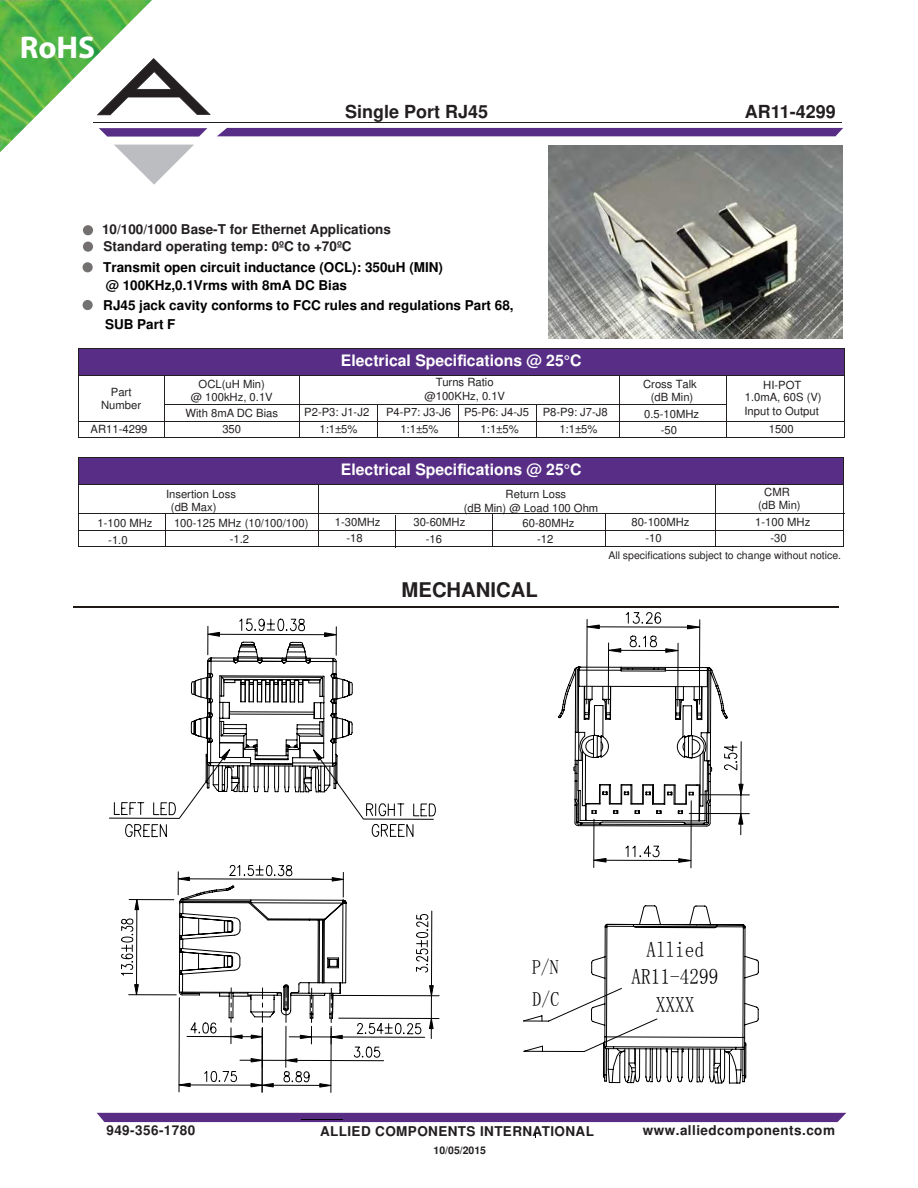
<style>
.page{position:relative;width:918px;height:1188px;background:#fff}
.page>*{position:absolute;margin:0;border:0;box-sizing:border-box;transform-origin:0 0}
.t1{font:700 31.5px "Myriad Pro";color:#fff}
.t2{font:21.6px/28.7px "Sim Sun";letter-spacing:.005em;color:#000;text-align:center;scale:.89 1}
.t3{font:700 20.25px "Arial";color:#231f20}
.t4{font:20.1px/32.2px "Sim Sun";color:#000;scale:.89 1}
.t5{font:700 18px "Arial";color:#231f20}
.t6{font:700 15.75px "Arial";color:#fff}
.t7{font:700 13.5px "Arial";color:#000}
.t8{font:700 13.5px "Arial";color:#231f20}
.t9{font:700 13.5px "Arial";letter-spacing:.03em;color:#221e1f}
.t10{font:11.25px/13.5px "Arial";color:#231f20;text-align:center}
.t11{font:10.5px "Arial";color:#231f20}
.t12{font:700 10.5px "Arial";color:#231f20}
</style>
<div class="page">
<hr style="left:94px;top:122px;width:748px;height:1px;background:#231f20">
<svg style="left:152px;top:58px;width:59px;height:57px"></svg>
<div style="left:217px;top:128px;width:626px;height:8px;background:#572d86"></div>
<svg style="left:121px;top:128px;width:86px;height:57px"></svg>
<div style="left:97px;top:1113px;width:749px;height:9px;background:#592d84"></div>
<img style="left:0;top:0;width:152px;height:152px">
<hr style="left:301px;top:1119px;width:42px;height:1px;background:#020303">
<hr style="left:73px;top:606px;width:766px;height:1px;background:#1f1a17">
<div style="left:83px;top:242px;width:10px;height:10px;background:#747070;border-radius:50%"></div>
<div style="left:83px;top:225px;width:10px;height:10px;background:#747070;border-radius:50%"></div>
<div style="left:78px;top:349px;width:766px;height:27px;background:#582d85"></div>
<hr style="left:78px;top:349px;width:86px;height:1px;background:#231f20">
<hr style="left:164px;top:349px;width:680px;height:1px;background:#231f20">
<hr style="left:78px;top:376px;width:86px;height:1px;background:#231f20">
<hr style="left:164px;top:376px;width:135px;height:1px;background:#231f20">
<hr style="left:299px;top:376px;width:136px;height:1px;background:#231f20">
<hr style="left:435px;top:376px;width:135px;height:1px;background:#231f20">
<hr style="left:619px;top:376px;width:1px;height:61px;background:#231f20">
<hr style="left:570px;top:376px;width:274px;height:1px;background:#231f20">
<hr style="left:164px;top:405px;width:455px;height:1px;background:#231f20">
<hr style="left:620px;top:405px;width:106px;height:1px;background:#231f20">
<hr style="left:726px;top:376px;width:1px;height:61px;background:#231f20">
<hr style="left:78px;top:421px;width:86px;height:1px;background:#231f20">
<svg style="left:78px;top:350px;width:1px;height:87px"></svg>
<hr style="left:164px;top:421px;width:135px;height:1px;background:#231f20">
<svg style="left:164px;top:377px;width:1px;height:60px"></svg>
<hr style="left:299px;top:421px;width:136px;height:1px;background:#231f20">
<svg style="left:299px;top:377px;width:1px;height:60px"></svg>
<hr style="left:435px;top:421px;width:271px;height:1px;background:#231f20">
<hr style="left:706px;top:421px;width:138px;height:1px;background:#231f20">
<svg style="left:844px;top:349px;width:1px;height:88px"></svg>
<hr style="left:78px;top:437px;width:766px;height:1px;background:#231f20">
<div style="left:78px;top:458px;width:766px;height:27px;background:#582d85"></div>
<hr style="left:78px;top:458px;width:86px;height:1px;background:#231f20">
<hr style="left:164px;top:458px;width:680px;height:1px;background:#231f20">
<hr style="left:78px;top:485px;width:86px;height:1px;background:#231f20">
<hr style="left:164px;top:485px;width:680px;height:1px;background:#231f20">
<hr style="left:715px;top:485px;width:1px;height:62px;background:#231f20">
<hr style="left:78px;top:513px;width:767px;height:1px;background:#231f20">
<hr style="left:318px;top:485px;width:1px;height:61px;background:#231f20">
<svg style="left:78px;top:459px;width:1px;height:87px"></svg>
<hr style="left:78px;top:530px;width:766px;height:1px;background:#231f20">
<hr style="left:605px;top:513px;width:1px;height:33px;background:#231f20">
<hr style="left:78px;top:546px;width:766px;height:1px;background:#231f20">
<hr style="left:165px;top:514px;width:1px;height:32px;background:#231f20">
<hr style="left:395px;top:515px;width:1px;height:33px;background:#231f20">
<hr style="left:492px;top:513px;width:1px;height:33px;background:#231f20">
<div style="left:83px;top:262px;width:10px;height:10px;background:#747171;border-radius:50%"></div>
<div style="left:83px;top:300px;width:10px;height:10px;background:#747171;border-radius:50%"></div>
<img style="left:548px;top:146px;width:294px;height:192px">
<svg style="left:109px;top:618px;width:327px;height:220px"></svg>
<svg style="left:558px;top:612px;width:192px;height:257px"></svg>
<hr style="left:179px;top:998px;width:1px;height:94px;background:#000">
<hr style="left:331px;top:1026px;width:1px;height:66px;background:#000">
<hr style="left:262px;top:1028px;width:1px;height:64px;background:#000">
<svg style="left:121px;top:864px;width:319px;height:224px"></svg>
<svg style="left:523px;top:905px;width:236px;height:179px"></svg>
<hr style="left:377px;top:404px;width:1px;height:34px;background:#231f20">
<hr style="left:458px;top:404px;width:1px;height:34px;background:#231f20">
<hr style="left:536px;top:404px;width:1px;height:34px;background:#231f20">
<h1 class="t1" style="left:20px;top:28px;width:77px">RoHS</h1>
<h3 class="t5" style="left:345px;top:104px;width:145px">Single Port RJ45</h3>
<h3 class="t5" style="left:745px;top:104px;width:93px">AR11-4299</h3>
<p class="t8" style="left:102px;top:224px;width:290px">10/100/1000 Base-T for Ethernet Applications</p>
<p class="t8" style="left:104px;top:241px;width:250px">Standard operating temp: 0ºC to +70ºC</p>
<p class="t7" style="left:103px;top:262px;width:341px">Transmit open circuit inductance (OCL): 350uH (MIN)</p>
<p class="t7" style="left:103px;top:300px;width:412px">RJ45 jack cavity conforms to FCC rules and regulations Part 68,</p>
<p class="t7" style="left:106px;top:280px;width:243px">@ 100KHz,0.1Vrms with 8mA DC Bias</p>
<p class="t7" style="left:105px;top:319px;width:72px">SUB Part F</p>
<h3 class="t6" style="left:341px;top:355px;width:242px">Electrical Specifications @ 25°C</h3>
<p class="t10" style="left:101px;top:386px;width:42px">Part<br>Number</p>
<p class="t10" style="left:191px;top:378px;width:84px">OCL(uH Min)<br>@ 100kHz, 0.1V</p>
<p class="t10" style="left:424px;top:376px;width:82px">Turns Ratio @100KHz, 0.1V</p>
<p class="t10" style="left:304px;top:406px;width:67px">P2-P3: J1-J2</p>
<p class="t10" style="left:643px;top:378px;width:55px">Cross Talk (dB Min)</p>
<p class="t10" style="left:745px;top:380px;width:78px;line-height:12px">HI-POT<br>1.0mA, 60S (V)</p>
<p class="t10" style="left:744px;top:405px;width:76px">Input to Output</p>
<p class="t10" style="left:400px;top:405px;width:209px;line-height:17.2px;text-align:left;text-indent:-14px">P4-P7: J3-J6 P5-P6: J4-J5 P8-P9: J7-J8<br>1:1±5%</p>
<p class="t10" style="left:186px;top:407px;width:94px">W m8h t i A D C B sa i</p>
<p class="t10" style="left:644px;top:407px;width:57px;line-height:16.2px">0.5-10MHz -50</p>
<p class="t10" style="left:91px;top:424px;width:58px">AR 11 -4299</p>
<p class="t10" style="left:769px;top:424px;width:27px">1500</p>
<h3 class="t6" style="left:341px;top:464px;width:242px">Electrical Specifications @ 25°C</h3>
<p class="t10" style="left:171px;top:488px;width:67px;text-align:left;text-indent:-5px">Insertion Loss (dB Max)</p>
<p class="t10" style="left:464px;top:488px;width:136px;text-align:left;text-indent:42px">Return Loss<br>(dB Min) @ Load 100 Ohm</p>
<p class="t10" style="left:758px;top:486px;width:44px">CMR (dB Min)</p>
<p class="t10" style="left:174px;top:517px;width:136px">100-125 MHz (10/100/100)</p>
<p class="t10" style="left:335px;top:516px;width:47px">1-30MHz</p>
<p class="t10" style="left:230px;top:533px;width:21px">-1.2</p>
<p class="t10" style="left:347px;top:533px;width:18px">-18</p>
<p class="t10" style="left:481px;top:424px;width:40px">1:1±5%</p>
<p class="t10" style="left:559px;top:424px;width:40px">1:1±5%</p>
<p class="t10" style="left:222px;top:424px;width:20px">053</p>
<p class="t10" style="left:319px;top:424px;width:40px">1:1±5%</p>
<p class="t10" style="left:426px;top:514px;width:41px;line-height:17.2px;text-align:left;text-indent:-12px">30-60MHz -16</p>
<p class="t10" style="left:108px;top:516px;width:46px;line-height:16.2px;text-align:left;text-indent:-11px">1-100 MHz -1.0</p>
<p class="t10" style="left:771px;top:515px;width:41px;line-height:16.2px;text-align:left;text-indent:-15px">1-100 MHz -30</p>
<p class="t10" style="left:645px;top:515px;width:46px;line-height:16.2px;text-align:left;text-indent:-14px">80-100MHz -10</p>
<p class="t10" style="left:523px;top:516px;width:53px;line-height:16.2px">60-80MHz -12</p>
<h3 class="t3" style="left:402px;top:582px;width:138px">MECHANICAL</h3>
<p class="t11" style="left:608px;top:552px;width:234px">All specifications subject to change without notice.</p>
<h3 class="t4" style="left:532px;top:951px;width:32px">P/N<br>D/C</h3>
<h2 class="t2" style="left:646px;top:935px;width:66px">Allied</h2>
<h2 class="t2" style="left:632px;top:962px;width:99px">AR11-4299<br>XXXX</h2>
<p class="t9" style="left:106px;top:1125px;width:90px">949-356-1780</p>
<p class="t9" style="left:320px;top:1126px;width:275px">ALLIED COMPONENTS INTERNATIONAL</p>
<p class="t9" style="left:643px;top:1125px;width:194px">www.alliedcomponents.com</p>
<p class="t12" style="left:434px;top:1146px;width:54px">10/05/2015</p>
</div>
